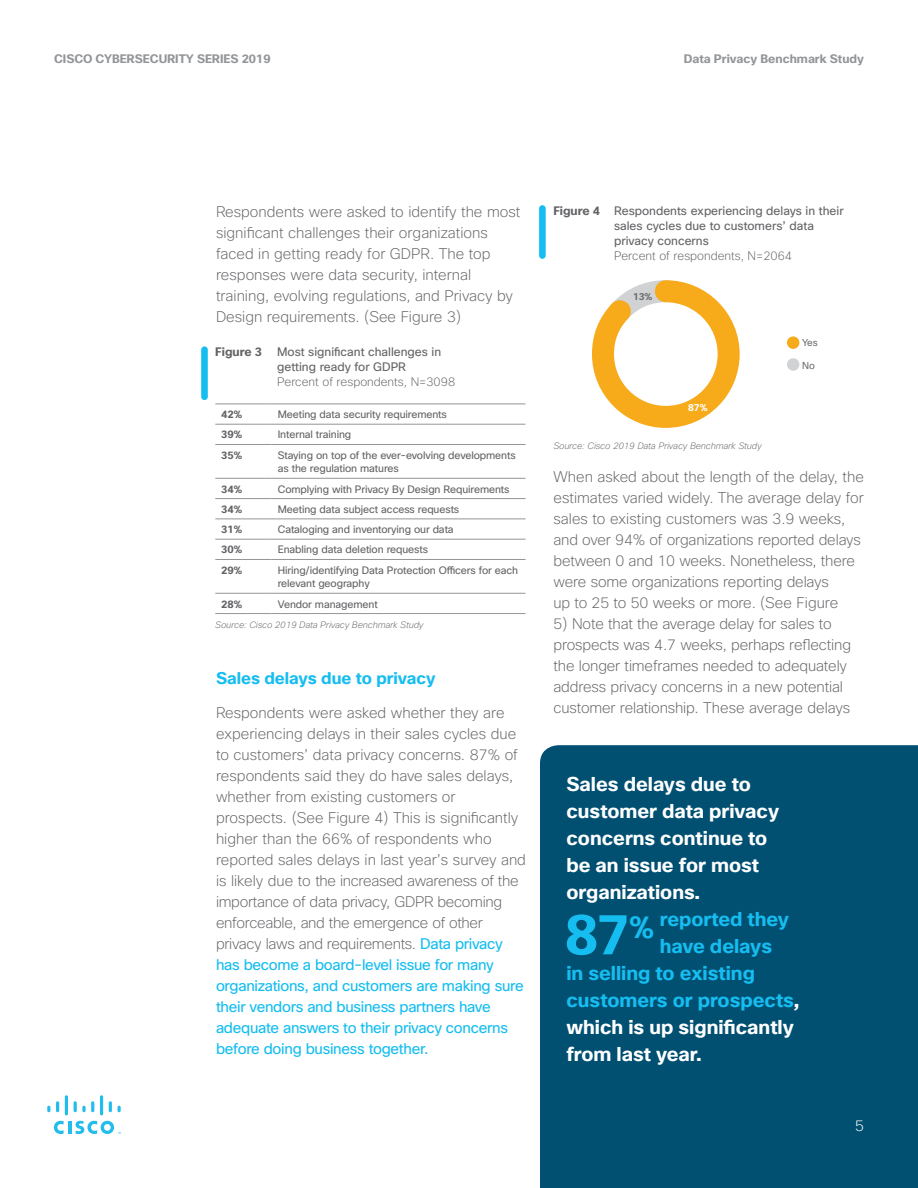
<style>
.page{position:relative;width:918px;height:1188px;background:#fff}
.page>*{position:absolute;margin:0;border:0;box-sizing:border-box;transform-origin:0 0}
.Paragraph_Style_1{font:700 55.8px "Cisco Sans";color:#15bdf0}
.Dk_Blue_Callout_copy{font:700 19.5px "Cisco Sans";color:#fff}
.Dk_Blue_Callout_copy-2{font:700 19.5px "Cisco Sans";color:#15bdf0}
.Body{font:700 16.5px "Cisco Sans";color:#15bdf0}
.Body-2{font:200 15px/21px "Cisco Sans";color:#636366}
.Page_number{font:200 15px "Cisco Sans";color:#fff}
.Chart_title{font:12px/15px "Cisco Sans";color:#636366}
.Chart_N{font:200 12px "Cisco Sans";color:#636366}
.t1{font:700 12px "Cisco Sans";color:#939598}
.Chart_title-2{font:700 12px "Cisco Sans";color:#636366}
.Chart_body{font:10.5px/13.5px "Cisco Sans";letter-spacing:-.01em;color:#636366}
.Chart_body-2{font:700 10.5px "Cisco Sans";letter-spacing:-.01em;color:#636366}
.t2{font:9.75px "Cisco Sans";color:#6c6d70}
.t3{font:700 9.75px "Cisco Sans";color:#fff}
.t4{font:700 9.75px "Cisco Sans";color:#6c6d70}
.Chart_attrib{font:italic 200 9px "Cisco Sans";color:#636366}
.s1{font-weight:400;color:#15bdf0}
.s2{color:#fff}
</style>
<div class="page">
<svg style="left:47px;top:1106px;width:3px;height:6px"></svg>
<svg style="left:56px;top:1101px;width:3px;height:11px"></svg>
<hr style="left:65px;top:1095px;width:3px;height:20px;background:#22bdec;border-radius:2px">
<svg style="left:74px;top:1101px;width:20px;height:11px"></svg>
<hr style="left:100px;top:1095px;width:3px;height:20px;background:#22bdec;border-radius:2px">
<svg style="left:109px;top:1101px;width:3px;height:11px"></svg>
<svg style="left:118px;top:1106px;width:3px;height:6px"></svg>
<svg style="left:54px;top:1121px;width:67px;height:13px"></svg>
<div style="left:201px;top:346px;width:7px;height:54px;background:#15bdf0;border-radius:3px"></div>
<hr style="left:215px;top:404px;width:57px;height:1px;background:#939598">
<hr style="left:272px;top:404px;width:254px;height:1px;background:#939598">
<hr style="left:215px;top:424px;width:57px;height:1px;background:#939598">
<hr style="left:272px;top:424px;width:254px;height:1px;background:#939598">
<hr style="left:215px;top:444px;width:57px;height:1px;background:#939598">
<hr style="left:272px;top:444px;width:254px;height:1px;background:#939598">
<hr style="left:215px;top:478px;width:57px;height:1px;background:#939598">
<hr style="left:272px;top:478px;width:254px;height:1px;background:#939598">
<hr style="left:215px;top:498px;width:57px;height:1px;background:#939598">
<hr style="left:272px;top:498px;width:254px;height:1px;background:#939598">
<hr style="left:215px;top:519px;width:57px;height:1px;background:#939598">
<hr style="left:272px;top:519px;width:254px;height:1px;background:#939598">
<hr style="left:215px;top:539px;width:57px;height:1px;background:#939598">
<hr style="left:272px;top:539px;width:254px;height:1px;background:#939598">
<hr style="left:215px;top:559px;width:57px;height:1px;background:#939598">
<hr style="left:272px;top:559px;width:254px;height:1px;background:#939598">
<hr style="left:215px;top:593px;width:57px;height:1px;background:#939598">
<hr style="left:272px;top:593px;width:254px;height:1px;background:#939598">
<hr style="left:215px;top:613px;width:57px;height:1px;background:#939598">
<hr style="left:272px;top:613px;width:254px;height:1px;background:#939598">
<div style="left:539px;top:205px;width:7px;height:54px;background:#15bdf0;border-radius:3px"></div>
<div style="left:787px;top:358px;width:12px;height:13px;background:#d1d2d4;border-radius:50%"></div>
<div style="left:787px;top:336px;width:12px;height:13px;background:#f7ab1b;border-radius:50%"></div>
<svg style="left:592px;top:280px;width:148px;height:148px"></svg>
<div style="left:540px;top:745px;width:378px;height:443px;background:#015072"></div>
<p class="t1" style="left:54px;top:52px;width:218px">CISCO CYBERSECURITY SERIES 2019</p>
<p class="t1" style="left:684px;top:52px;width:182px">Data Privacy Benchmark Study</p>
<p class="Body-2" style="left:216px;top:201px;width:306px">Respondents were asked to identify the most significant challenges their organizations faced in getting ready for GDPR. The top responses were data security, internal training, evolving regulations, and Privacy by Design requirements. (See Figure 3)</p>
<p class="Chart_title-2" style="left:215px;top:344px;width:48px">Figure 3</p>
<p class="Chart_title" style="left:277px;top:344px;width:166px">Most significant challenges in getting ready for GDPR</p>
<p class="Chart_N" style="left:277px;top:374px;width:180px">Percent of respondents, N=3098</p>
<p class="Chart_body-2" style="left:221px;top:408px;width:22px">42%</p>
<p class="Chart_body" style="left:278px;top:408px;width:171px">Meeting data security requirements</p>
<p class="Chart_body-2" style="left:221px;top:428px;width:22px">39%</p>
<p class="Chart_body" style="left:278px;top:428px;width:75px">Internal training</p>
<p class="Chart_body-2" style="left:221px;top:448px;width:22px">35%</p>
<p class="Chart_body" style="left:278px;top:448px;width:239px">Staying on top of the ever-evolving developments as the regulation matures</p>
<p class="Chart_body-2" style="left:221px;top:482px;width:22px">34%</p>
<p class="Chart_body" style="left:278px;top:482px;width:233px">Complying with Privacy By Design Requirements</p>
<p class="Chart_body-2" style="left:221px;top:503px;width:22px">34%</p>
<p class="Chart_body" style="left:278px;top:502px;width:183px">Meeting data subject access requests</p>
<p class="Chart_body-2" style="left:221px;top:523px;width:22px">31%</p>
<p class="Chart_body" style="left:278px;top:523px;width:177px">Cataloging and inventorying our data</p>
<p class="Chart_body-2" style="left:221px;top:543px;width:22px">30%</p>
<p class="Chart_body" style="left:278px;top:543px;width:152px">Enabling data deletion requests</p>
<p class="Chart_body-2" style="left:221px;top:563px;width:22px">29%</p>
<p class="Chart_body" style="left:278px;top:563px;width:242px">Hiring/identifying Data Protection Officers for each relevant geography</p>
<p class="Chart_body-2" style="left:221px;top:597px;width:22px">28%</p>
<p class="Chart_body" style="left:278px;top:597px;width:102px">Vendor management</p>
<p class="Chart_attrib" style="left:215px;top:619px;width:210px">Source: Cisco 2019 Data Privacy Benchmark Study</p>
<p class="Body" style="left:216px;top:667px;width:221px">Sales delays due to privacy</p>
<p class="Body-2" style="left:216px;top:702px;width:312px">Respondents were asked whether they are experiencing delays in their sales cycles due to customers’ data privacy concerns. 87% of respondents said they do have sales delays, whether from existing customers or prospects. (See Figure 4) This is significantly higher than the 66% of respondents who reported sales delays in last year’s survey and is likely due to the increased awareness of the importance of data privacy, GDPR becoming enforceable, and the emergence of other privacy laws and requirements. <span class="s1">Data privacy has become a board-level issue for many organizations, and customers are making sure their vendors and business partners have adequate answers to their privacy concerns before doing business together.</span></p>
<p class="Chart_title-2" style="left:553px;top:203px;width:48px">Figure 4</p>
<p class="Chart_title" style="left:614px;top:203px;width:231px">Respondents experiencing delays in their sales cycles due to customers’ data privacy concerns</p>
<p class="Chart_N" style="left:614px;top:248px;width:180px">Percent of respondents, N=2064</p>
<p class="t4" style="left:633px;top:290px;width:21px">13%</p>
<p class="t3" style="left:688px;top:402px;width:21px">87%</p>
<p class="t2" style="left:802px;top:336px;width:17px">Yes</p>
<p class="t2" style="left:802px;top:359px;width:14px">No</p>
<p class="Chart_attrib" style="left:553px;top:440px;width:210px">Source: Cisco 2019 Data Privacy Benchmark Study</p>
<p class="Body-2" style="left:554px;top:466px;width:312px">When asked about the length of the delay, the estimates varied widely. The average delay for sales to existing customers was 3.9 weeks, and over 94% of organizations reported delays between 0 and 10 weeks. Nonetheless, there were some organizations reporting delays<br>up to 25 to 50 weeks or more. (See Figure</p>
<p class="Body-2" style="left:554px;top:613px;width:299px">5) Note that the average delay for sales to prospects was 4.7 weeks, perhaps reflecting the longer timeframes needed to adequately address privacy concerns in a new potential customer relationship. These average delays</p>
<p class="Dk_Blue_Callout_copy" style="left:566px;top:772px;width:186px">Sales delays due to</p>
<p class="Dk_Blue_Callout_copy" style="left:566px;top:799px;width:214px">customer data privacy</p>
<p class="Dk_Blue_Callout_copy" style="left:566px;top:826px;width:202px">concerns continue to</p>
<p class="Dk_Blue_Callout_copy" style="left:566px;top:853px;width:194px">be an issue for most</p>
<p class="Dk_Blue_Callout_copy" style="left:566px;top:880px;width:135px">organizations.</p>
<p class="Dk_Blue_Callout_copy-2" style="left:660px;top:907px;width:131px">reported they</p>
<p class="Dk_Blue_Callout_copy-2" style="left:660px;top:934px;width:114px">have delays</p>
<p class="Dk_Blue_Callout_copy-2" style="left:566px;top:961px;width:190px">in selling to existing</p>
<p class="Dk_Blue_Callout_copy-2" style="left:566px;top:988px;width:234px">customers or prospects<span class="s2">,</span></p>
<p class="Dk_Blue_Callout_copy" style="left:566px;top:1015px;width:229px">which is up significantly</p>
<p class="Dk_Blue_Callout_copy" style="left:566px;top:1042px;width:137px">from last year.</p>
<p class="Paragraph_Style_1" style="left:565px;top:899px;width:91px">87<sup>%</sup></p>
<p class="Page_number" style="left:855px;top:1116px;width:10px">5</p>
</div>
